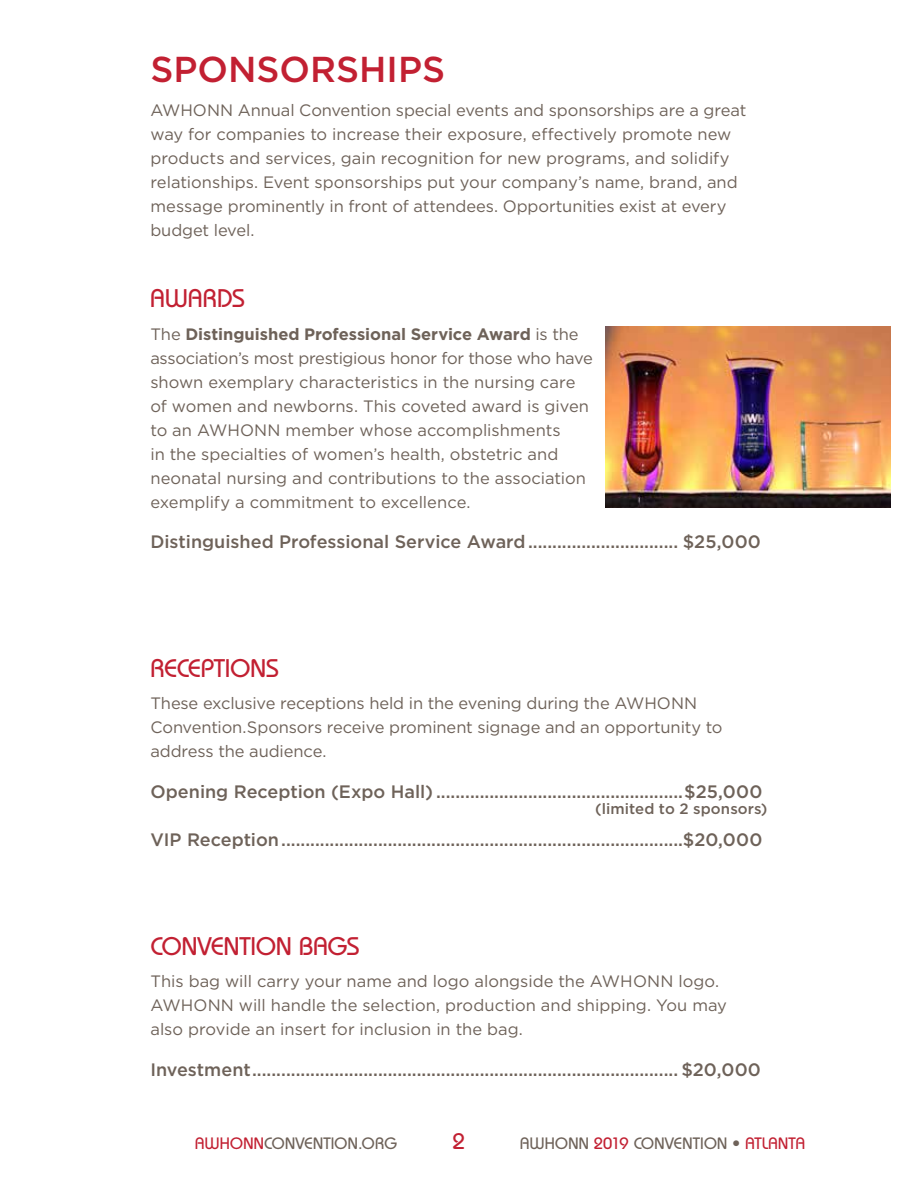
<style>
.page{position:relative;width:918px;height:1188px;background:#fff}
.page>*{position:absolute;margin:0;border:0;box-sizing:border-box;transform-origin:0 0}
.t1{font:500 36px "Gotham";color:#c22032}
.t2{font:500 25.5px "Bauhaus Std";color:#c22032}
.t3{font:500 22.5px "Bauhaus Std";color:#c22032}
.t4{font:500 18px "Gotham";color:#6e6259}
.t5{font:16.5px/24px "Gotham";letter-spacing:-.005em;color:#6e6259}
.t6{font:500 16.5px "Bauhaus Std";letter-spacing:.015em;color:#6e6259}
.t7{font:500 15px "Gotham";letter-spacing:.01em;color:#6e6259}
.s1{font-weight:700}
.s2{color:#c22032}
</style>
<div class="page">
<img style="left:605px;top:326px;width:286px;height:182px">
<h1 class="t1" style="left:150px;top:49px;width:296px">SPONSORSHIPS</h1>
<p class="t5" style="left:150px;top:98px;width:597px">AWHONN Annual Convention special events and sponsorships are a great way for companies to increase their exposure, effectively promote new products and services, gain recognition for new programs, and solidify relationships. Event sponsorships put your company’s name, brand, and message prominently in front of attendees. Opportunities exist at every budget level.</p>
<h2 class="t2" style="left:150px;top:283px;width:96px">AWARDS</h2>
<p class="t5" style="left:150px;top:322px;width:444px">The <span class="s1">Distinguished Professional Service Award</span> is the association’s most prestigious honor for those who have shown exemplary characteristics in the nursing care of women and newborns. This coveted award is given to an AWHONN member whose accomplishments<br>in the specialties of women’s health, obstetric and neonatal nursing and contributions to the association exemplify a commitment to excellence.</p>
<p class="t4" style="left:150px;top:532px;width:612px">Distinguished Professional Service Award............................... $25,000</p>
<h2 class="t2" style="left:150px;top:653px;width:130px">RECEPTIONS</h2>
<p class="t5" style="left:150px;top:691px;width:574px">These exclusive receptions held in the evening during the AWHONN<br>Convention.Sponsors receive prominent signage and an opportunity to address the audience.</p>
<p class="t4" style="left:150px;top:781px;width:614px">Opening Reception (Expo Hall) ...................................................$25,000</p>
<p class="t7" style="left:595px;top:801px;width:174px">(limited to 2 sponsors)</p>
<p class="t4" style="left:150px;top:830px;width:614px">VIP Reception...................................................................................$20,000</p>
<h2 class="t2" style="left:150px;top:931px;width:211px">CONVENTION BAGS</h2>
<p class="t5" style="left:150px;top:969px;width:578px">This bag will carry your name and logo alongside the AWHONN logo.<br>AWHONN will handle the selection, production and shipping. You may also provide an insert for inclusion in the bag.</p>
<p class="t4" style="left:150px;top:1059px;width:612px">Investment........................................................................................ $20,000</p>
<p class="t6" style="left:195px;top:1134px;width:204px"><span class="s2">AWHONN</span>CONVENTION.ORG</p>
<h3 class="t3" style="left:452px;top:1128px;width:14px">2</h3>
<p class="t6" style="left:520px;top:1134px;width:286px">AWHONN <span class="s2">2019</span> CONVENTION • <span class="s2">ATLANTA</span></p>
</div>
